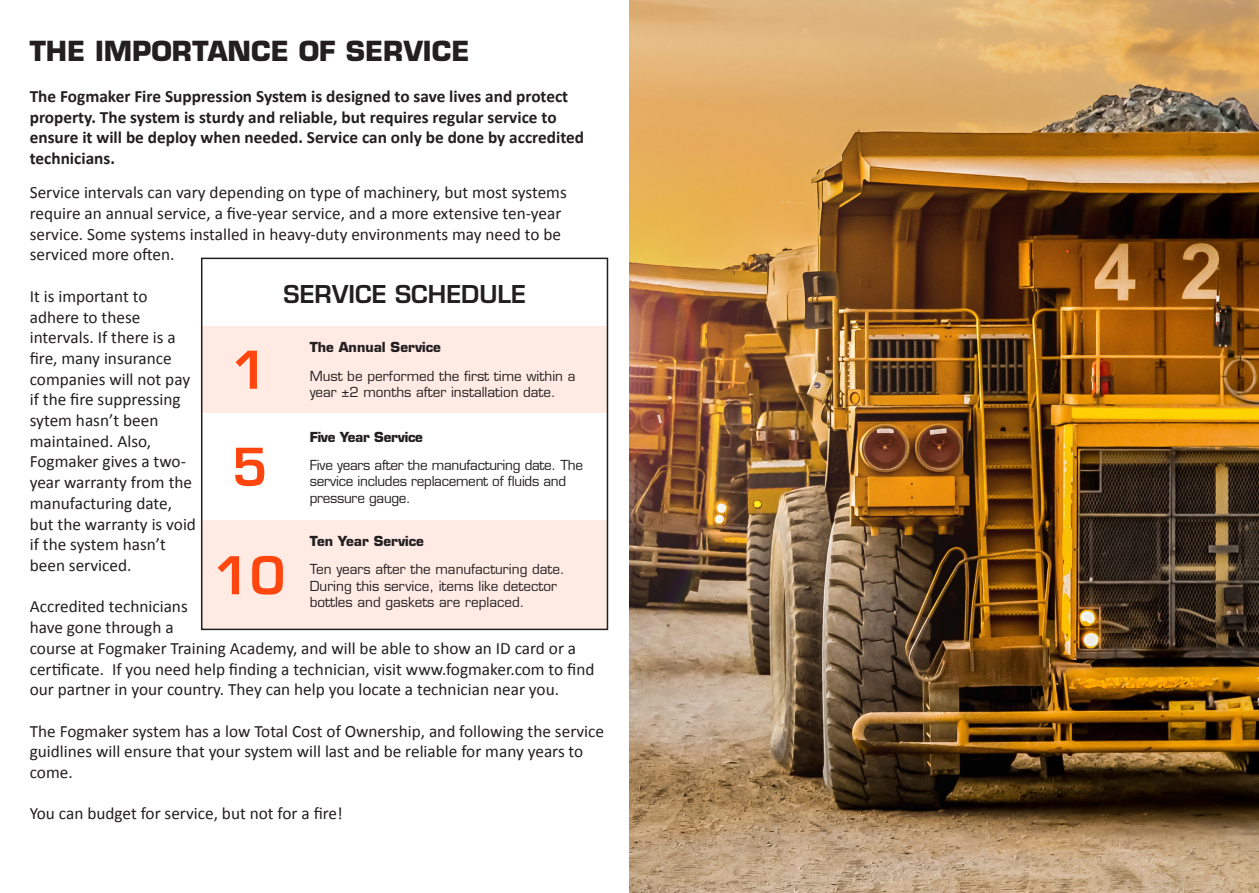
<style>
.page{position:relative;width:1259px;height:893px;background:#fff}
.page>*{position:absolute;margin:0;border:0;box-sizing:border-box;transform-origin:0 0}
.t1{font:700 57px "Eurostile";color:#ff460f}
.t2{font:700 27px "Eurostile LT Std";color:#231f20}
.t3{font:600 24px "Eurostile LT Std";color:#231f20}
.t4{font:17.25px/20.7px "Calibri";color:#231f20}
.t5{font:700 17.25px/20.7px "Calibri";color:#231f20}
.t6{font:13.5px/16.2px "Eurostile LT Std";color:#231f20}
.t7{font:13.5px/16.2px "Eurostile LT Std";letter-spacing:-.02em;color:#231f20}
.t8{font:700 13.5px "Eurostile LT Std";color:#231f20}
.t9{font:700 13.5px "Eurostile LT Std";letter-spacing:-.02em;color:#231f20}
</style>
<div class="page">
<div style="left:201px;top:326px;width:405px;height:86px;background:#ffeae4"></div>
<div style="left:201px;top:520px;width:405px;height:108px;background:#ffeae4"></div>
<div style="left:201px;top:258px;width:407px;height:372px;border:2px solid #231f20"></div>
<img style="left:629px;top:0;width:630px;height:893px">
<p class="t2" style="left:30px;top:34px;width:441px">THE IMPORTANCE OF SERVICE</p>
<p class="t5" style="left:30px;top:85px;width:556px">The Fogmaker Fire Suppression System is designed to save lives and protect property. The system is sturdy and reliable, but requires regular service to ensure it will be deploy when needed. Service can only be done by accredited technicians.</p>
<p class="t4" style="left:30px;top:182px;width:538px">Service intervals can vary depending on type of machinery, but most systems require an annual service, a five-year service, and a more extensive ten-year service. Some systems installed in heavy-duty environments may need to be serviced more often.</p>
<p class="t4" style="left:30px;top:285px;width:168px">It is important to adhere to these intervals. If there is a fire, many insurance companies will not pay if the fire suppressing sytem hasn’t been maintained. Also,<br>Fogmaker gives a two&shy;year warranty from the manufacturing date, but the warranty is void if the system hasn’t been serviced.</p>
<p class="t4" style="left:30px;top:596px;width:566px">Accredited technicians<br>have gone through a<br>course at Fogmaker Training Academy, and will be able to show an ID card or a certificate. If you need help finding a technician, visit www.fogmaker.com to find our partner in your country. They can help you locate a technician near you.</p>
<p class="t4" style="left:30px;top:720px;width:576px">The Fogmaker system has a low Total Cost of Ownership, and following the service guidlines will ensure that your system will last and be reliable for many years to come.</p>
<p class="t4" style="left:30px;top:803px;width:314px">You can budget for service, but not for a fire!</p>
<p class="t3" style="left:284px;top:279px;width:244px">SERVICE SCHEDULE</p>
<p class="t8" style="left:310px;top:339px;width:133px">The Annual Service</p>
<p class="t6" style="left:310px;top:368px;width:267px">Must be performed the first time within a year ±2 months after installation date.</p>
<p class="t1" style="left:232px;top:329px;width:37px">1</p>
<p class="t9" style="left:310px;top:429px;width:115px">Five Year Service</p>
<p class="t7" style="left:310px;top:457px;width:275px">Five years after the manufacturing date. The service includes replacement of fluids and</p>
<p class="t1" style="left:232px;top:426px;width:37px">5</p>
<p class="t7" style="left:310px;top:490px;width:103px">pressure gauge.</p>
<p class="t8" style="left:310px;top:533px;width:116px">Ten Year Service</p>
<p class="t6" style="left:310px;top:561px;width:256px">Ten years after the manufacturing date.<br>During this service, items like detector bottles and gaskets are replaced.</p>
<p class="t1" style="left:214px;top:534px;width:73px">10</p>
</div>
